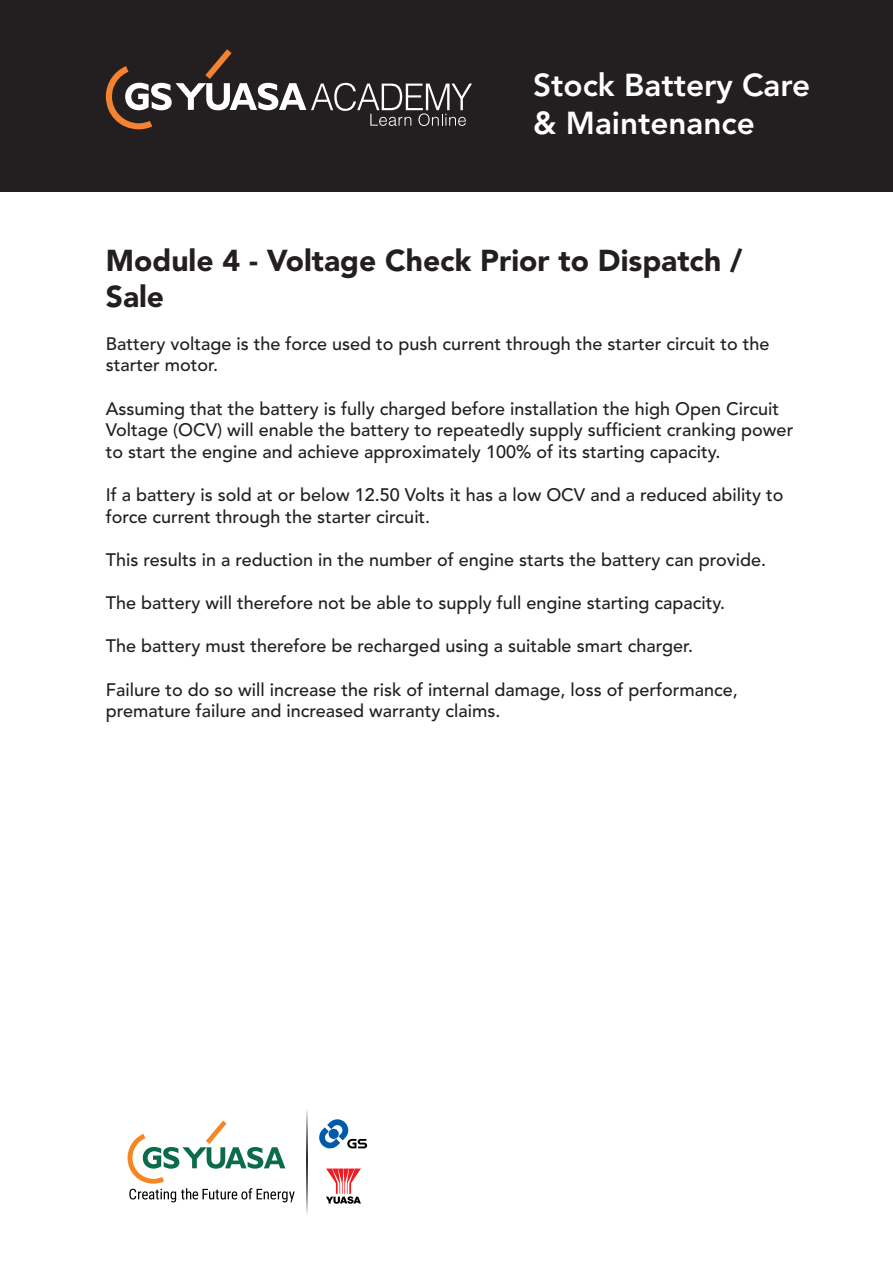
<style>
.page{position:relative;width:893px;height:1263px;background:#fff}
.page>*{position:absolute;margin:0;border:0;box-sizing:border-box;transform-origin:0 0}
.t1{font:800 31.5px/37.8px "Avenir";color:#fff}
.t2{font:900 30px/36px "Avenir";color:#231f20}
.t3{font:500 18px/21.6px "Avenir";color:#231f20}
</style>
<div class="page">
<div style="left:0;top:0;width:893px;height:191px;background:#231f20"></div>
<svg style="left:326px;top:1168px;width:35px;height:36px"></svg>
<svg style="left:319px;top:1119px;width:48px;height:29px"></svg>
<svg style="left:307px;top:1110px;width:1px;height:104px"></svg>
<svg style="left:128px;top:1120px;width:167px;height:82px"></svg>
<svg style="left:106px;top:49px;width:366px;height:80px"></svg>
<h1 class="t1" style="left:533px;top:67px;width:279px">Stock Battery Care &amp; Maintenance</h1>
<h2 class="t2" style="left:106px;top:244px;width:638px">Module 4 - Voltage Check Prior to Dispatch /<br>Sale</h2>
<p class="t3" style="left:106px;top:333px;width:665px">Battery voltage is the force used to push current through the starter circuit to the starter motor.</p>
<p class="t3" style="left:106px;top:398px;width:689px">Assuming that the battery is fully charged before installation the high Open Circuit<br>Voltage (OCV) will enable the battery to repeatedly supply sufficient cranking power to start the engine and achieve approximately 100% of its starting capacity.</p>
<p class="t3" style="left:106px;top:485px;width:679px">If a battery is sold at or below 12.50 Volts it has a low OCV and a reduced ability to force current through the starter circuit.</p>
<p class="t3" style="left:106px;top:549px;width:662px">This results in a reduction in the number of engine starts the battery can provide.</p>
<p class="t3" style="left:106px;top:593px;width:621px">The battery will therefore not be able to supply full engine starting capacity.</p>
<p class="t3" style="left:106px;top:636px;width:589px">The battery must therefore be recharged using a suitable smart charger.</p>
<p class="t3" style="left:106px;top:679px;width:633px">Failure to do so will increase the risk of internal damage, loss of performance, premature failure and increased warranty claims.</p>
</div>
